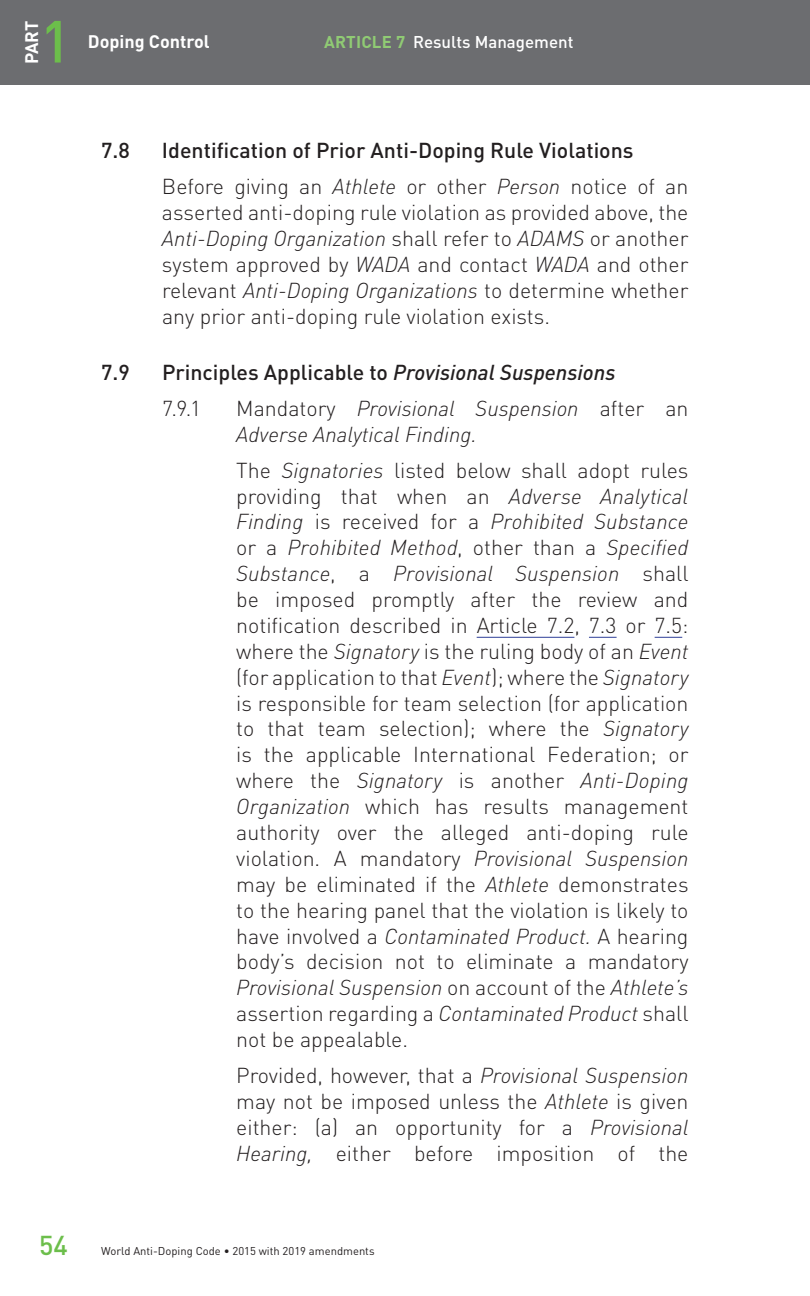
<style>
.page{position:relative;width:810px;height:1296px;background:#fff}
.page>*{position:absolute;margin:0;border:0;box-sizing:border-box;transform-origin:0 0}
.t1{font:500 58.5px "DINOT";color:#6cbe4b}
.t2{font:500 27px "DINOT";color:#6cbe4b}
.t3{font:300 21.38px/25.9px "DINOT";color:#231f20;text-align:justify}
.t4{font:500 21.38px/36px "DINOT";color:#231f20}
.t5{font:italic 300 21.38px/25.9px "DINOT";color:#231f20}
.t6{font:700 18px "DINOT";color:#fff}
.t7{font:500 16.88px "DINOT";color:#fff}
.t8{font:11.25px "DINOT";color:#231f20}
.s1{font-weight:700;color:#90cb74}
.s2{font-weight:300}
.s3{font-weight:300;font-style:italic}
.s4{font-style:italic}
.s5{font-style:normal}
</style>
<div class="page">
<div style="left:0;top:0;width:810px;height:85px;background:#6c6d70"></div>
<hr style="left:477px;top:637px;width:97px;height:1px;background:#4553a3">
<svg style="left:589px;top:637px;width:28px;height:1px"></svg>
<svg style="left:655px;top:637px;width:27px;height:1px"></svg>
<p class="t6" style="left:20px;top:64px;width:45px;rotate:-90deg">PART</p>
<h1 class="t1" style="left:40px;top:2px;width:33px">1</h1>
<p class="t6" style="left:88px;top:29px;width:123px">Doping Control</p>
<p class="t7" style="left:324px;top:30px;width:251px"><span class="s1">ARTICLE 7</span> Results Management</p>
<p class="t2" style="left:39px;top:1227px;width:30px">54</p>
<p class="t4" style="left:101px;top:131px;width:30px">7.8</p>
<p class="t4" style="left:162px;top:131px;width:528px">Identification of Prior Anti-Doping Rule Violations<br><span class="s2">Before giving an</span> <span class="s3">Athlete</span> <span class="s2">or other</span> <span class="s3">Person</span> <span class="s2">notice of an</span></p>
<p class="t3" style="left:162px;top:198px;width:528px">asserted anti-doping rule violation as provided above, the <span class="s4">Anti-Doping Organization</span> shall refer to <span class="s4">ADAMS</span> or another system approved by <span class="s4">WADA</span> and contact <span class="s4">WADA</span> and other relevant <span class="s4">Anti-Doping Organizations</span> to determine whether any prior anti-doping rule violation exists.</p>
<p class="t4" style="left:101px;top:353px;width:30px">7.9</p>
<p class="t4" style="left:162px;top:353px;width:455px">Principles Applicable to <span class="s4">Provisional Suspensions<br></span><span class="s2">7.9.1</span></p>
<p class="t5" style="left:236px;top:394px;width:454px"><span class="s5">Mandatory</span> Provisional Suspension <span class="s5">after an<br></span>Adverse Analytical Finding.</p>
<p class="t3" style="left:236px;top:456px;width:454px">The <span class="s4">Signatories</span> listed below shall adopt rules providing that when an <span class="s4">Adverse Analytical Finding</span> is received for a <span class="s4">Prohibited Substance </span>or a <span class="s4">Prohibited Method</span>, other than a <span class="s4">Specified Substance</span>, a <span class="s4">Provisional Suspension</span> shall be imposed promptly after the review and notification described in Article 7.2, 7.3 or 7.5: where the <span class="s4">Signatory</span> is the ruling body of an <span class="s4">Event </span>(for application to that <span class="s4">Event</span>); where the <span class="s4">Signatory </span>is responsible for team selection (for application to that team selection); where the <span class="s4">Signatory </span>is the applicable International Federation; or where the <span class="s4">Signatory</span> is another <span class="s4">Anti-Doping Organization</span> which has results management authority over the alleged anti-doping rule violation. A mandatory <span class="s4">Provisional Suspension </span>may be eliminated if the <span class="s4">Athlete</span> demonstrates to the hearing panel that the violation is likely to have involved a <span class="s4">Contaminated Product.</span> A hearing body’s decision not to eliminate a mandatory <span class="s4">Provisional Suspension</span> on account of the <span class="s4">Athlete’s </span>assertion regarding a <span class="s4">Contaminated Product</span> shall not be appealable.</p>
<p class="t3" style="left:236px;top:1062px;width:454px">Provided, however, that a <span class="s4">Provisional Suspension </span>may not be imposed unless the <span class="s4">Athlete</span> is given either: (a) an opportunity for a <span class="s4">Provisional Hearing,</span> either before imposition of the</p>
<p class="t8" style="left:101px;top:1243px;width:275px">World Anti-Doping Code • 2015 with 2019 amendments</p>
</div>
